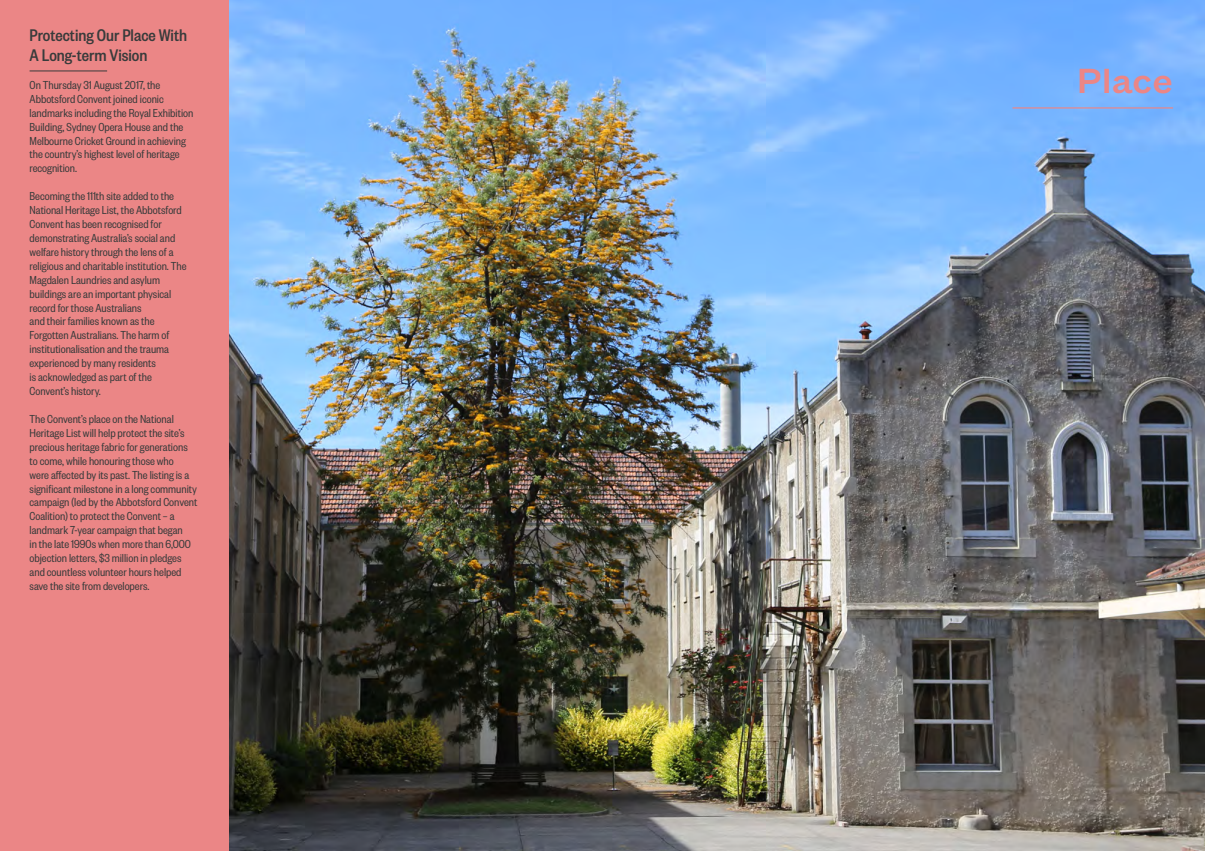
<style>
.page{position:relative;width:1205px;height:851px;background:#fff}
.page>*{position:absolute;margin:0;border:0;box-sizing:border-box;transform-origin:0 0}
.t1{font:500 38.38px "Founders Grotesk Text";color:#eb8686}
.t2{font:500 18.5px/19.8px "Founders Grotesk Cond";color:#383b3b}
.t3{font:12.75px/13.9px "Founders Grotesk Cond";color:#383b3b}
</style>
<div class="page">
<img style="left:228px;top:0;width:977px;height:850px">
<div style="left:0;top:0;width:228px;height:850px;background:#eb8686"></div>
<hr style="left:30px;top:71px;width:77px;height:1px;background:#383b3b">
<hr style="left:1012px;top:107px;width:161px;height:1px;background:#eb8686">
<p class="t2" style="left:30px;top:25px;width:159px">Protecting Our Place With<br>A Long-term Vision</p>
<p class="t3" style="left:30px;top:77px;width:165px">On Thursday 31 August 2017, the Abbotsford Convent joined iconic landmarks including the Royal Exhibition Building, Sydney Opera House and the Melbourne Cricket Ground in achieving the country’s highest level of heritage recognition.</p>
<p class="t3" style="left:30px;top:189px;width:158px">Becoming the 111th site added to the National Heritage List, the Abbotsford Convent has been recognised for demonstrating Australia’s social and welfare history through the lens of a religious and charitable institution. The Magdalen Laundries and asylum</p>
<p class="t3" style="left:30px;top:286px;width:143px">buildings are an important physical record for those Australians<br>and their families known as the Forgotten Australians. The harm of institutionalisation and the trauma experienced by many residents</p>
<p class="t3" style="left:30px;top:369px;width:124px">is acknowledged as part of the</p>
<p class="t3" style="left:30px;top:383px;width:73px">Convent’s history.</p>
<p class="t3" style="left:30px;top:411px;width:169px">The Convent’s place on the National Heritage List will help protect the site’s precious heritage fabric for generations to come, while honouring those who<br>were affected by its past. The listing is a significant milestone in a long community campaign (led by the Abbotsford Convent Coalition) to protect the Convent – a landmark 7-year campaign that began<br>in the late 1990s when more than 6,000 objection letters, $3 million in pledges and countless volunteer hours helped save the site from developers.</p>
<p class="t1" style="left:1076px;top:54px;width:98px">Place</p>
</div>
